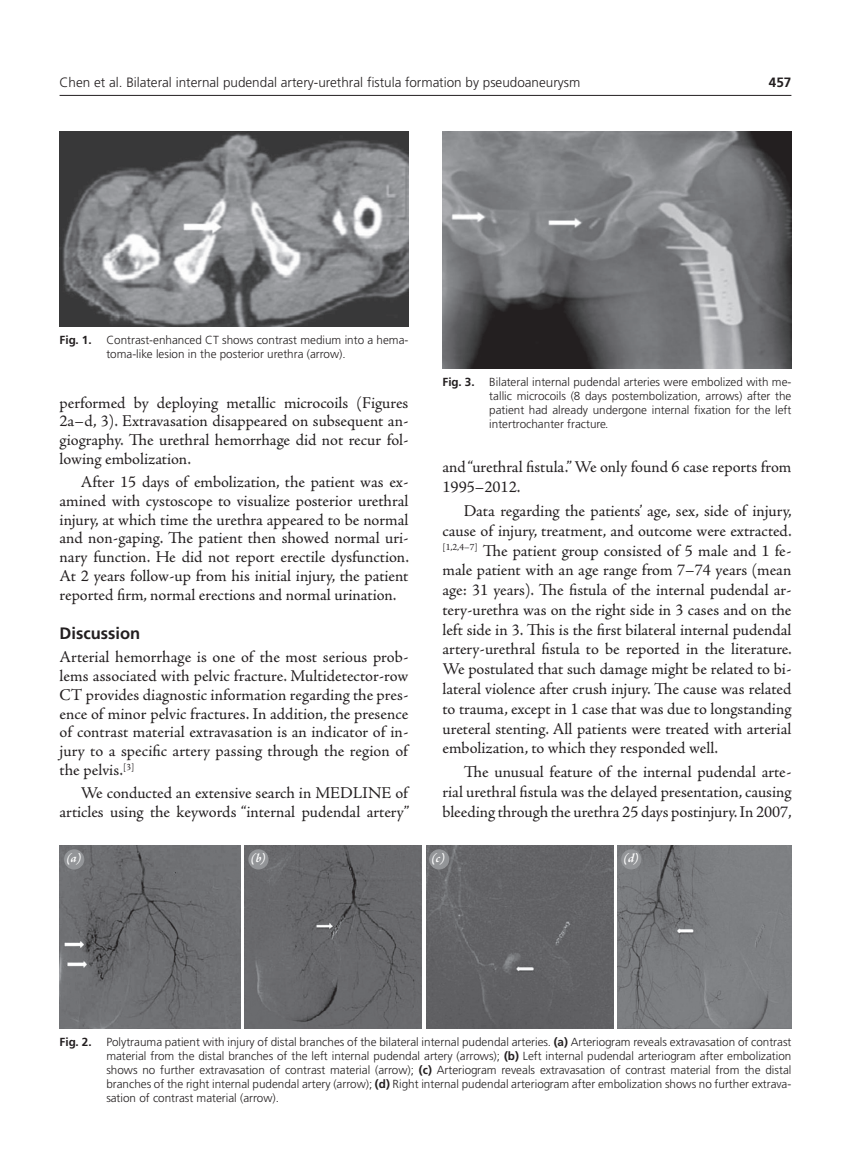
<style>
.page{position:relative;width:851px;height:1170px;background:#fff}
.page>*{position:absolute;margin:0;border:0;box-sizing:border-box;transform-origin:0 0}
.t1{font:16.5px/18.8px "Adobe Jenson Pro";color:#231f20;text-align:justify}
.t2{font:16.5px "Frutiger Bold Tr";color:#231f20}
.t3{font:13.5px "Frutiger Light Nr Tr";color:#231f20}
.t4{font:13.5px "Frutiger Bold Tr";color:#231f20}
.t5{font:italic 700 12.75px "Adobe Jenson Pro";color:#fff}
.t6{font:11.7px/14.1px "Frutiger Light Nr Tr";color:#231f20;text-align:justify}
.t7{font:11.7px "Frutiger Bold Tr";color:#231f20}
.s1{font-family:"Frutiger Bold Tr"}
</style>
<div class="page">
<img style="left:60px;top:132px;width:348px;height:195px">
<div style="left:426px;top:845px;width:187px;height:183px;background:#626265"></div>
<img style="left:617px;top:845px;width:174px;height:183px">
<img style="left:60px;top:845px;width:180px;height:183px">
<img style="left:245px;top:845px;width:177px;height:183px">
<div style="left:64px;top:849px;width:20px;height:20px;background:#939598;border-radius:50%"></div>
<div style="left:248px;top:849px;width:20px;height:20px;background:#939598;border-radius:50%"></div>
<div style="left:429px;top:849px;width:20px;height:20px;background:#939598;border-radius:50%"></div>
<div style="left:621px;top:849px;width:20px;height:20px;background:#939598;border-radius:50%"></div>
<img style="left:442px;top:132px;width:349px;height:237px">
<hr style="left:60px;top:95px;width:731px;height:1px;background:#231f20">
<p class="t3" style="left:60px;top:74px;width:522px">Chen et al. Bilateral internal pudendal artery-urethral fistula formation by pseudoaneurysm</p>
<p class="t4" style="left:768px;top:74px;width:24px">457</p>
<p class="t7" style="left:60px;top:333px;width:34px">Fig. 1.</p>
<p class="t6" style="left:106px;top:333px;width:303px">Contrast-enhanced CT shows contrast medium into a hema&shy;toma-like lesion in the posterior urethra (arrow).</p>
<p class="t1" style="left:60px;top:393px;width:350px">performed by deploying metallic microcoils (Figures 2a–d, 3). Extravasation disappeared on subsequent an&shy;giography. The urethral hemorrhage did not recur fol&shy;lowing embolization.</p>
<p class="t1" style="left:60px;top:472px;width:351px;text-indent:21px">After 15 days of embolization, the patient was ex&shy;amined with cystoscope to visualize posterior urethral injury, at which time the urethra appeared to be normal and non-gaping. The patient then showed normal uri&shy;nary function. He did not report erectile dysfunction.<br>At 2 years follow-up from his initial injury, the patient reported firm, normal erections and normal urination.</p>
<p class="t2" style="left:60px;top:623px;width:82px">Discussion</p>
<p class="t1" style="left:60px;top:648px;width:350px">Arterial hemorrhage is one of the most serious prob&shy;lems associated with pelvic fracture. Multidetector-row CT provides diagnostic information regarding the pres&shy;ence of minor pelvic fractures. In addition, the presence of contrast material extravasation is an indicator of in&shy;jury to a specific artery passing through the region of the pelvis.<sup>[3]</sup></p>
<p class="t1" style="left:60px;top:783px;width:351px;text-align:right">We conducted an extensive search in MEDLINE of articles using the keywords “internal pudendal artery”</p>
<p class="t7" style="left:442px;top:375px;width:34px">Fig. 3.</p>
<p class="t6" style="left:489px;top:375px;width:303px">Bilateral internal pudendal arteries were embolized with me&shy;tallic microcoils (8 days postembolization, arrows) after the patient had already undergone internal fixation for the left intertrochanter fracture.</p>
<p class="t1" style="left:442px;top:457px;width:350px;line-height:19.8px">and “urethral fistula.” We only found 6 case reports from<br>1995–2012.</p>
<p class="t1" style="left:442px;top:501px;width:351px;line-height:19.8px;text-indent:21px">Data regarding the patients’ age, sex, side of injury, cause of injury, treatment, and outcome were extracted. <sup>[1,2,4–7]</sup> The patient group consisted of 5 male and 1 fe&shy;male patient with an age range from 7–74 years (mean age: 31 years). The fistula of the internal pudendal ar&shy;tery-urethra was on the right side in 3 cases and on the left side in 3. This is the first bilateral internal pudendal artery-urethral fistula to be reported in the literature.<br>We postulated that such damage might be related to bi&shy;lateral violence after crush injury. The cause was related to trauma, except in 1 case that was due to longstanding ureteral stenting. All patients were treated with arterial embolization, to which they responded well.</p>
<p class="t1" style="left:442px;top:762px;width:351px;line-height:19.8px;text-indent:21px">The unusual feature of the internal pudendal arte&shy;rial urethral fistula was the delayed presentation, causing bleeding through the urethra 25 days postinjury. In 2007,</p>
<p class="t5" style="left:66px;top:851px;width:18px">(a)</p>
<p class="t5" style="left:250px;top:851px;width:18px">(b)</p>
<p class="t5" style="left:431px;top:851px;width:17px">(c)</p>
<p class="t5" style="left:623px;top:851px;width:18px">(d)</p>
<p class="t7" style="left:60px;top:1034px;width:34px">Fig. 2.</p>
<p class="t6" style="left:106px;top:1034px;width:686px">Polytrauma patient with injury of distal branches of the bilateral internal pudendal arteries. <span class="s1">(a)</span> Arteriogram reveals extravasation of contrast material from the distal branches of the left internal pudendal artery (arrows); <span class="s1">(b)</span> Left internal pudendal arteriogram after embolization shows no further extravasation of contrast material (arrow); <span class="s1">(c)</span> Arteriogram reveals extravasation of contrast material from the distal branches of the right internal pudendal artery (arrow); <span class="s1">(d)</span> Right internal pudendal arteriogram after embolization shows no further extrava&shy;sation of contrast material (arrow).</p>
</div>
